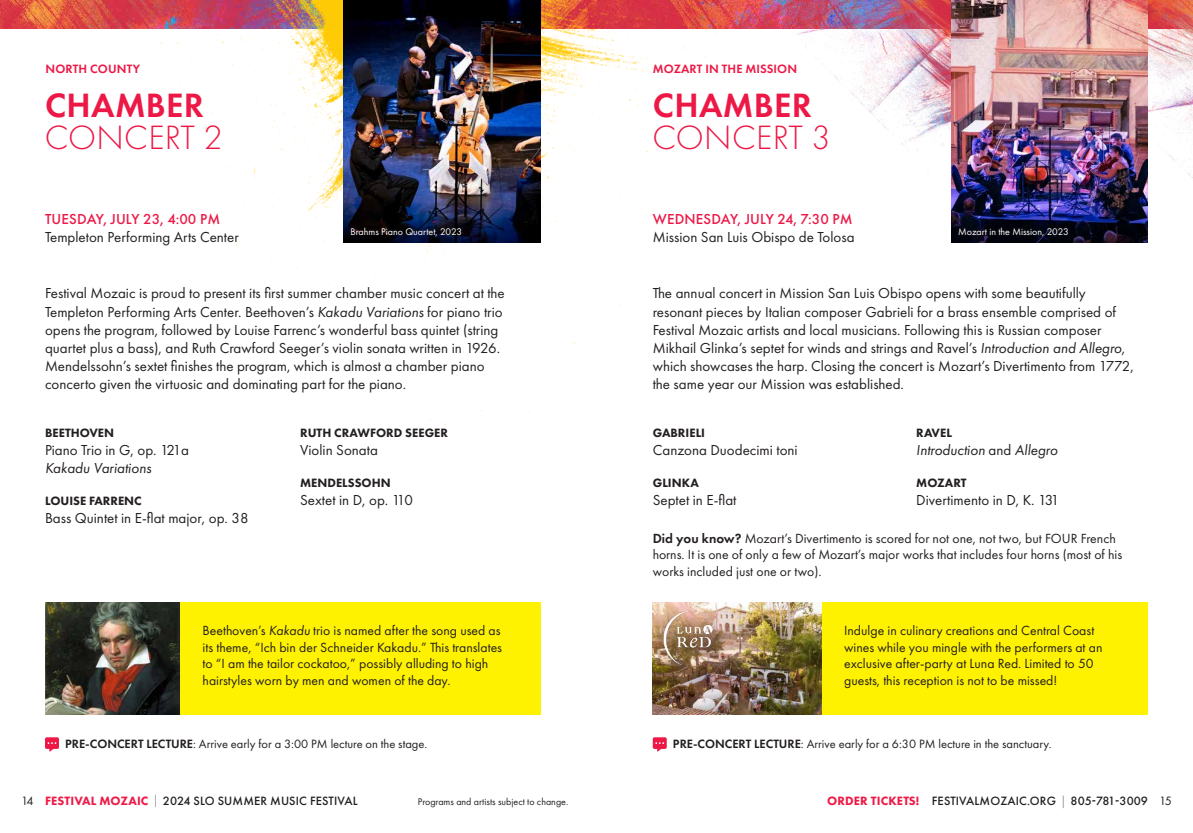
<style>
.page{position:relative;width:1193px;height:833px;background:#fff}
.page>*{position:absolute;margin:0;border:0;box-sizing:border-box;transform-origin:0 0}
.t1{font:300 35px "Futura PT";letter-spacing:.01em;color:#ed1846}
.t2{font:600 35px "Futura PT";letter-spacing:.01em;color:#ed1846}
.t3{font:15px/18px "Futura PT";color:#231f20}
.t4{font:500 15px "Futura PT";letter-spacing:.01em;color:#ed1846}
.t5{font:italic 15px "Futura PT";color:#231f20}
.t6{font:13.75px/16.5px "Futura PT";color:#231f20}
.t7{font:12.5px "Futura PT";color:#231f20}
.t8{font:800 12.5px "Futura PT";color:#231f20}
.t9{font:500 12.5px "Futura PT";letter-spacing:.01em;color:#231f20}
.t10{font:500 12.5px "Futura PT";letter-spacing:.01em;color:#231f20;scale:.3 1}
.t11{font:600 12.5px "Futura PT";letter-spacing:.01em;color:#ed1846}
.t12{font:10px "Futura PT";color:#fff}
.t13{font:10px "Futura PT";color:#231f20}
.s1{font-style:italic}
.s2{font-weight:600}
.s3{font-style:normal}
.s4{font-weight:400}
.s5{font-weight:800;color:#ed1846}
</style>
<div class="page">
<img style="left:818px;top:0;width:133px;height:152px">
<svg style="left:652px;top:737px;width:14px;height:14px"></svg>
<img style="left:951px;top:0;width:197px;height:242px">
<div style="left:821px;top:602px;width:327px;height:112px;background:#fff200"></div>
<img style="left:652px;top:602px;width:169px;height:112px">
<div style="left:954px;top:223px;width:119px;height:18px;background:#231f20;opacity:.7"></div>
<img style="left:0;top:0;width:818px;height:446px">
<svg style="left:45px;top:737px;width:14px;height:14px"></svg>
<img style="left:343px;top:0;width:197px;height:242px">
<img style="left:45px;top:602px;width:135px;height:112px">
<div style="left:180px;top:602px;width:360px;height:112px;background:#fff200"></div>
<div style="left:346px;top:223px;width:120px;height:18px;background:#231f20;opacity:.7"></div>
<img style="left:1001px;top:0;width:191px;height:196px">
<div style="left:665px;top:614px;width:62px;height:64px;background:#231f20;opacity:.6"></div>
<div style="left:653px;top:602px;width:69px;height:70px;background:#231f20;opacity:.75"></div>
<img style="left:662px;top:612px;width:56px;height:52px">
<p class="t11" style="left:46px;top:61px;width:96px">NORTH COUNTY</p>
<h1 class="t2" style="left:45px;top:83px;width:160px">CHAMBER</h1>
<h1 class="t1" style="left:45px;top:118px;width:179px">CONCERT 2</h1>
<p class="t4" style="left:45px;top:210px;width:177px">TUESDAY, JULY 23, 4:00 PM</p>
<p class="t3" style="left:45px;top:228px;width:195px">Templeton Performing Arts Center</p>
<p class="t12" style="left:350px;top:225px;width:113px">Brahms Piano Quartet, 2023</p>
<p class="t3" style="left:45px;top:284px;width:461px">Festival Mozaic is proud to present its first summer chamber music concert at the Templeton Performing Arts Center. Beethoven’s <span class="s1">Kakadu Variations</span> for piano trio opens the program, followed by Louise Farrenc’s wonderful bass quintet (string quartet plus a bass), and Ruth Crawford Seeger’s violin sonata written in 1926.<br>Mendelssohn’s sextet finishes the program, which is almost a chamber piano concerto given the virtuosic and dominating part for the piano.</p>
<p class="t8" style="left:45px;top:425px;width:71px">BEETHOVEN</p>
<p class="t3" style="left:45px;top:441px;width:146px">Piano Trio in G, op. 121a</p>
<p class="t5" style="left:45px;top:459px;width:108px">Kakadu Variations</p>
<p class="t8" style="left:45px;top:493px;width:98px">LOUISE FARRENC</p>
<p class="t3" style="left:45px;top:509px;width:205px">Bass Quintet in E-flat major, op. 38</p>
<p class="t8" style="left:300px;top:425px;width:149px">RUTH CRAWFORD SEEGER</p>
<p class="t3" style="left:300px;top:441px;width:79px">Violin Sonata</p>
<p class="t8" style="left:300px;top:475px;width:92px">MENDELSSOHN</p>
<p class="t3" style="left:300px;top:491px;width:114px">Sextet in D, op. 110</p>
<p class="t6" style="left:202px;top:622px;width:301px">Beethoven’s <span class="s1">Kakadu</span> trio is named after the song used as its theme, “Ich bin der Schneider Kakadu.” This translates to “I am the tailor cockatoo,” possibly alluding to high hairstyles worn by men and women of the day.</p>
<p class="t7" style="left:65px;top:736px;width:364px"><span class="s2">PRE-CONCERT LECTURE</span>: Arrive early for a 3:00 PM lecture on the stage.</p>
<p class="t11" style="left:653px;top:61px;width:146px">MOZART IN THE MISSION</p>
<h1 class="t2" style="left:653px;top:83px;width:160px">CHAMBER</h1>
<h1 class="t1" style="left:652px;top:118px;width:179px">CONCERT 3</h1>
<p class="t4" style="left:653px;top:210px;width:201px">WEDNESDAY, JULY 24, 7:30 PM</p>
<p class="t3" style="left:652px;top:228px;width:203px">Mission San Luis Obispo de Tolosa</p>
<p class="t12" style="left:958px;top:225px;width:112px">Mozart in the Mission, 2023</p>
<p class="t3" style="left:652px;top:284px;width:482px">The annual concert in Mission San Luis Obispo opens with some beautifully resonant pieces by Italian composer Gabrieli for a brass ensemble comprised of Festival Mozaic artists and local musicians. Following this is Russian composer Mikhail Glinka’s septet for winds and strings and Ravel’s <span class="s1">Introduction and Allegro</span>, which showcases the harp. Closing the concert is Mozart’s Divertimento from 1772, the same year our Mission was established.</p>
<p class="t8" style="left:652px;top:425px;width:54px">GABRIELI</p>
<p class="t3" style="left:652px;top:441px;width:146px">Canzona Duodecimi toni</p>
<p class="t8" style="left:652px;top:475px;width:48px">GLINKA</p>
<p class="t3" style="left:652px;top:491px;width:85px">Septet in E-flat</p>
<p class="t8" style="left:916px;top:425px;width:37px">RAVEL</p>
<p class="t5" style="left:916px;top:441px;width:143px">Introduction <span class="s3">and</span> Allegro</p>
<p class="t8" style="left:916px;top:475px;width:52px">MOZART</p>
<p class="t3" style="left:916px;top:491px;width:145px">Divertimento in D, K. 131</p>
<p class="t6" style="left:652px;top:530px;width:471px"><span class="s2">Did you know?</span> Mozart’s Divertimento is scored for not one, not two, but FOUR French horns. It is one of only a few of Mozart’s major works that includes four horns (most of his works included just one or two).</p>
<p class="t6" style="left:844px;top:622px;width:260px">Indulge in culinary creations and Central Coast wines while you mingle with the performers at an exclusive after-party at Luna Red. Limited to 50 guests, this reception is not to be missed!</p>
<p class="t7" style="left:673px;top:736px;width:380px"><span class="s2">PRE-CONCERT LECTURE</span>: Arrive early for a 6:30 PM lecture in the sanctuary.</p>
<p class="t10" style="left:21px;top:793px;width:1123px"><span class="s4">14</span> <span class="s5">FESTIVAL MOZAIC</span> | 2024 SLO SUMMER MUSIC FESTIVAL</p>
<p class="t9" style="left:827px;top:793px;width:346px"><span class="s5">ORDER TICKETS!</span> FESTIVALMOZAIC.ORG | 805-781-3009 <span class="s4">15</span></p>
<p class="t13" style="left:418px;top:795px;width:152px">Programs and artists subject to change.</p>
</div>
